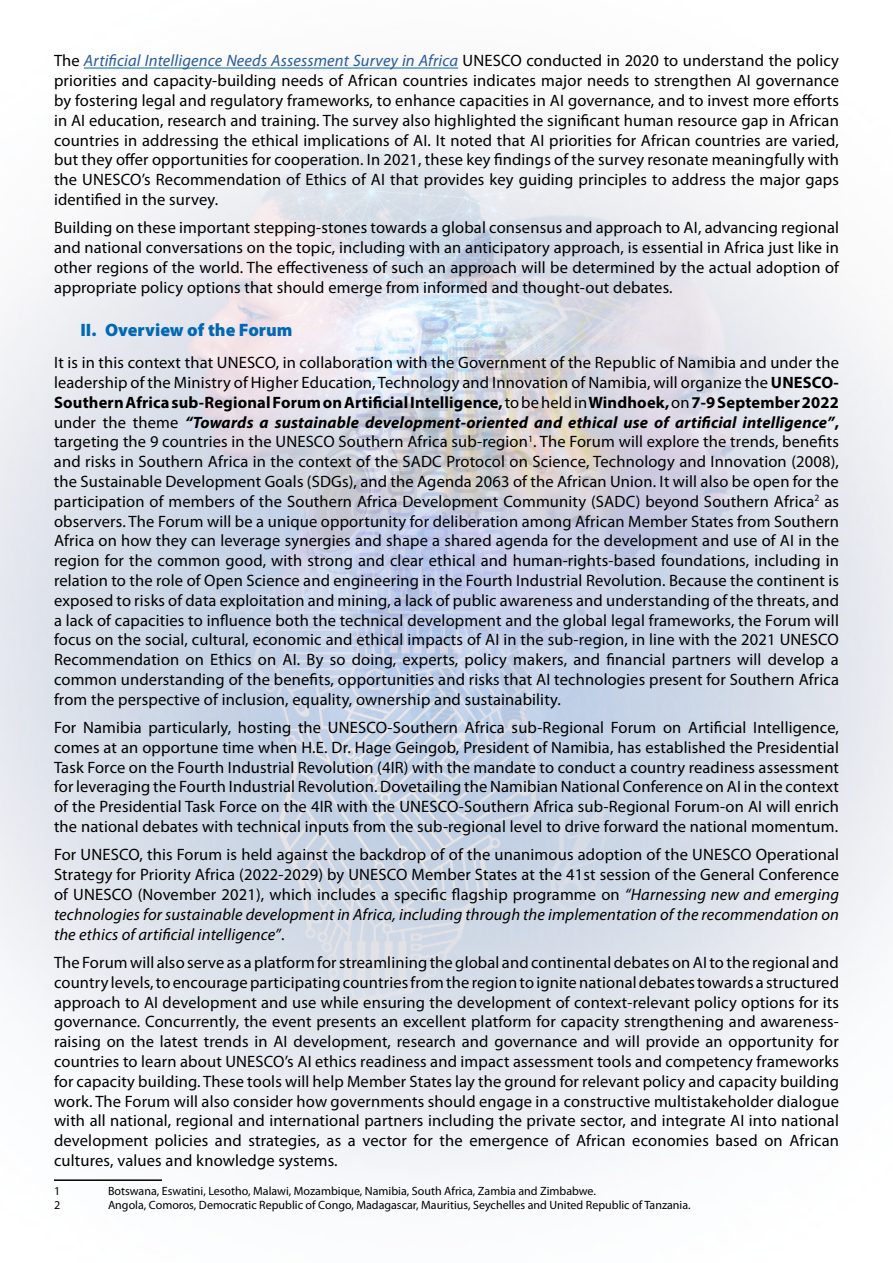
<style>
.page{position:relative;width:893px;height:1263px;background:#fff}
.page>*{position:absolute;margin:0;border:0;box-sizing:border-box;transform-origin:0 0}
.t1{font:900 18px "Myriad Pro";color:#0069b4}
.t2{font:16.5px/19.8px "Myriad Pro";letter-spacing:.01em;color:#000;text-align:justify}
.t3{font:12px "Myriad Pro";color:#000}
.s1{font-style:italic;color:#275b9b}
.s2{font-weight:700}
.s3{font-weight:700;font-style:italic}
.s4{font-style:italic}
</style>
<div class="page">
<img style="left:0;top:67px;width:893px;height:1115px">
<hr style="left:84px;top:68px;width:374px;height:1px;background:#0069b4">
<hr style="left:54px;top:1179px;width:108px;height:2px;background:#000">
<p class="t2" style="left:54px;top:51px;width:786px">The <span class="s1">Artificial Intelligence Needs Assessment Survey in Africa</span> UNESCO conducted in 2020 to understand the policy priorities and capacity-building needs of African countries indicates major needs to strengthen AI governance by fostering legal and regulatory frameworks, to enhance capacities in AI governance, and to invest more efforts in AI education, research and training. The survey also highlighted the significant human resource gap in African countries in addressing the ethical implications of AI. It noted that AI priorities for African countries are varied, but they offer opportunities for cooperation. In 2021, these key findings of the survey resonate meaningfully with the UNESCO’s Recommendation of Ethics of AI that provides key guiding principles to address the major gaps identified in the survey.</p>
<p class="t2" style="left:54px;top:218px;width:787px">Building on these important stepping-stones towards a global consensus and approach to AI, advancing regional and national conversations on the topic, including with an anticipatory approach, is essential in Africa just like in other regions of the world. The effectiveness of such an approach will be determined by the actual adoption of appropriate policy options that should emerge from informed and thought-out debates.</p>
<p class="t1" style="left:80px;top:317px;width:214px">II. Overview of the Forum</p>
<p class="t2" style="left:54px;top:352px;width:787px">It is in this context that UNESCO, in collaboration with the Government of the Republic of Namibia and under the leadership of the Ministry of Higher Education, Technology and Innovation of Namibia, will organize the <span class="s2">UNESCO-Southern Africa sub-Regional Forum on Artificial Intelligence,</span> to be held in <span class="s2">Windhoek,</span> on <span class="s2">7-9 September 2022 </span>under the theme <span class="s3">“Towards a sustainable development-oriented and ethical use of artificial intelligence”</span><span class="s2">, </span>targeting the 9 countries in the UNESCO Southern Africa sub-region<sup>1</sup>. The Forum will explore the trends, benefits and risks in Southern Africa in the context of the SADC Protocol on Science, Technology and Innovation (2008), the Sustainable Development Goals (SDGs), and the Agenda 2063 of the African Union. It will also be open for the participation of members of the Southern Africa Development Community (SADC) beyond Southern Africa<sup>2</sup> as observers. The Forum will be a unique opportunity for deliberation among African Member States from Southern Africa on how they can leverage synergies and shape a shared agenda for the development and use of AI in the region for the common good, with strong and clear ethical and human-rights-based foundations, including in relation to the role of Open Science and engineering in the Fourth Industrial Revolution. Because the continent is exposed to risks of data exploitation and mining, a lack of public awareness and understanding of the threats, and a lack of capacities to influence both the technical development and the global legal frameworks, the Forum will focus on the social, cultural, economic and ethical impacts of AI in the sub-region, in line with the 2021 UNESCO Recommendation on Ethics on AI. By so doing, experts, policy makers, and financial partners will develop a common understanding of the benefits, opportunities and risks that AI technologies present for Southern Africa from the perspective of inclusion, equality, ownership and sustainability.</p>
<p class="t2" style="left:54px;top:717px;width:786px">For Namibia particularly, hosting the UNESCO-Southern Africa sub-Regional Forum on Artificial Intelligence, comes at an opportune time when H.E. Dr. Hage Geingob, President of Namibia, has established the Presidential Task Force on the Fourth Industrial Revolution (4IR) with the mandate to conduct a country readiness assessment for leveraging the Fourth Industrial Revolution. Dovetailing the Namibian National Conference on AI in the context of the Presidential Task Force on the 4IR with the UNESCO-Southern Africa sub-Regional Forum-on AI will enrich the national debates with technical inputs from the sub-regional level to drive forward the national momentum.</p>
<p class="t2" style="left:54px;top:845px;width:786px">For UNESCO, this Forum is held against the backdrop of of the unanimous adoption of the UNESCO Operational Strategy for Priority Africa (2022-2029) by UNESCO Member States at the 41st session of the General Conference of UNESCO (November 2021), which includes a specific flagship programme on <span class="s4">“Harnessing new and emerging technologies for sustainable development in Africa, including through the implementation of the recommendation on the ethics of artificial intelligence”</span>.</p>
<p class="t2" style="left:54px;top:952px;width:786px">The Forum will also serve as a platform for streamlining the global and continental debates on AI to the regional and country levels, to encourage participating countries from the region to ignite national debates towards a structured approach to AI development and use while ensuring the development of context-relevant policy options for its governance. Concurrently, the event presents an excellent platform for capacity strengthening and awareness&shy;raising on the latest trends in AI development, research and governance and will provide an opportunity for countries to learn about UNESCO’s AI ethics readiness and impact assessment tools and competency frameworks for capacity building. These tools will help Member States lay the ground for relevant policy and capacity building work. The Forum will also consider how governments should engage in a constructive multistakeholder dialogue with all national, regional and international partners including the private sector, and integrate AI into national development policies and strategies, as a vector for the emergence of African economies based on African cultures, values and knowledge systems.</p>
<p class="t3" style="left:54px;top:1183px;width:8px">1</p>
<p class="t3" style="left:108px;top:1183px;width:489px">Botswana, Eswatini, Lesotho, Malawi, Mozambique, Namibia, South Africa, Zambia and Zimbabwe.</p>
<p class="t3" style="left:54px;top:1197px;width:8px">2</p>
<p class="t3" style="left:108px;top:1197px;width:584px">Angola, Comoros, Democratic Republic of Congo, Madagascar, Mauritius, Seychelles and United Republic of Tanzania.</p>
</div>
